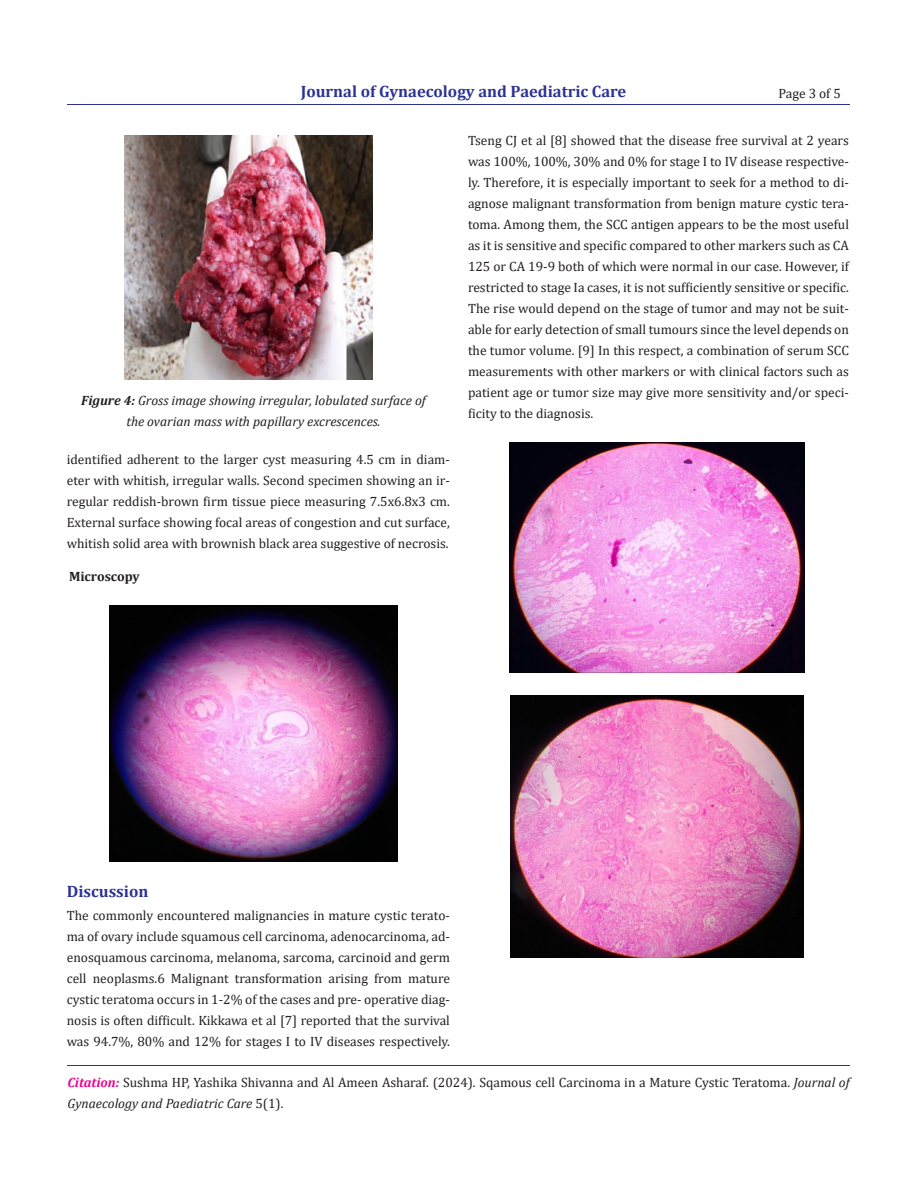
<style>
.page{position:relative;width:918px;height:1188px;background:#fff}
.page>*{position:absolute;margin:0;border:0;box-sizing:border-box;transform-origin:0 0}
.t1{font:700 16.5px "Cambria";color:#2b3393}
.t2{font:13.5px/21px "Cambria";color:#231f20;text-align:justify}
.t3{font:italic 13.5px/21px "Cambria";color:#231f20;text-align:center}
.t4{font:700 13.5px "Cambria";color:#231f20}
.s1{font-weight:700}
.s2{font-weight:700;font-style:italic;color:#ed028c}
.s3{font-style:italic}
</style>
<div class="page">
<hr style="left:67px;top:104px;width:783px;height:1px;background:#2b3393">
<hr style="left:67px;top:1065px;width:783px;height:1px;background:#2b3393">
<img style="left:124px;top:135px;width:249px;height:244px">
<img style="left:110px;top:605px;width:288px;height:257px">
<img style="left:509px;top:442px;width:296px;height:231px">
<img style="left:510px;top:695px;width:294px;height:263px">
<p class="t1" style="left:301px;top:80px;width:327px">Journal of Gynaecology and Paediatric Care</p>
<p class="t2" style="left:778px;top:82px;width:64px">Page 3 of 5</p>
<p class="t3" style="left:81px;top:389px;width:346px"><span class="s1">Figure 4:</span> Gross image showing irregular, lobulated surface of the ovarian mass with papillary excrescences.</p>
<p class="t2" style="left:67px;top:448px;width:385px">identified adherent to the larger cyst measuring 4.5 cm in diam&shy;eter with whitish, irregular walls. Second specimen showing an ir&shy;regular reddish-brown firm tissue piece measuring 7.5x6.8x3 cm.<br>External surface showing focal areas of congestion and cut surface, whitish solid area with brownish black area suggestive of necrosis.</p>
<p class="t4" style="left:69px;top:566px;width:72px">Microscopy</p>
<p class="t2" style="left:468px;top:130px;width:383px">Tseng CJ et al [8] showed that the disease free survival at 2 years was 100%, 100%, 30% and 0% for stage I to IV disease respective&shy;ly. Therefore, it is especially important to seek for a method to di&shy;agnose malignant transformation from benign mature cystic tera&shy;toma. Among them, the SCC antigen appears to be the most useful as it is sensitive and specific compared to other markers such as CA 125 or CA 19-9 both of which were normal in our case. However, if restricted to stage Ia cases, it is not sufficiently sensitive or specific.<br>The rise would depend on the stage of tumor and may not be suit&shy;able for early detection of small tumours since the level depends on the tumor volume. [9] In this respect, a combination of serum SCC measurements with other markers or with clinical factors such as patient age or tumor size may give more sensitivity and/or speci&shy;ficity to the diagnosis.</p>
<p class="t1" style="left:67px;top:880px;width:83px">Discussion</p>
<p class="t2" style="left:67px;top:905px;width:385px">The commonly encountered malignancies in mature cystic terato&shy;ma of ovary include squamous cell carcinoma, adenocarcinoma, ad&shy;enosquamous carcinoma, melanoma, sarcoma, carcinoid and germ cell neoplasms.6 Malignant transformation arising from mature cystic teratoma occurs in 1-2% of the cases and pre- operative diag&shy;nosis is often difficult. Kikkawa et al [7] reported that the survival was 94.7%, 80% and 12% for stages I to IV diseases respectively.</p>
<p class="t2" style="left:67px;top:1072px;width:784px"><span class="s2">Citation:</span> Sushma HP, Yashika Shivanna and Al Ameen Asharaf. (2024). Sqamous cell Carcinoma in a Mature Cystic Teratoma. <span class="s3">Journal of<br>Gynaecology and Paediatric Care</span> 5(1).</p>
</div>
